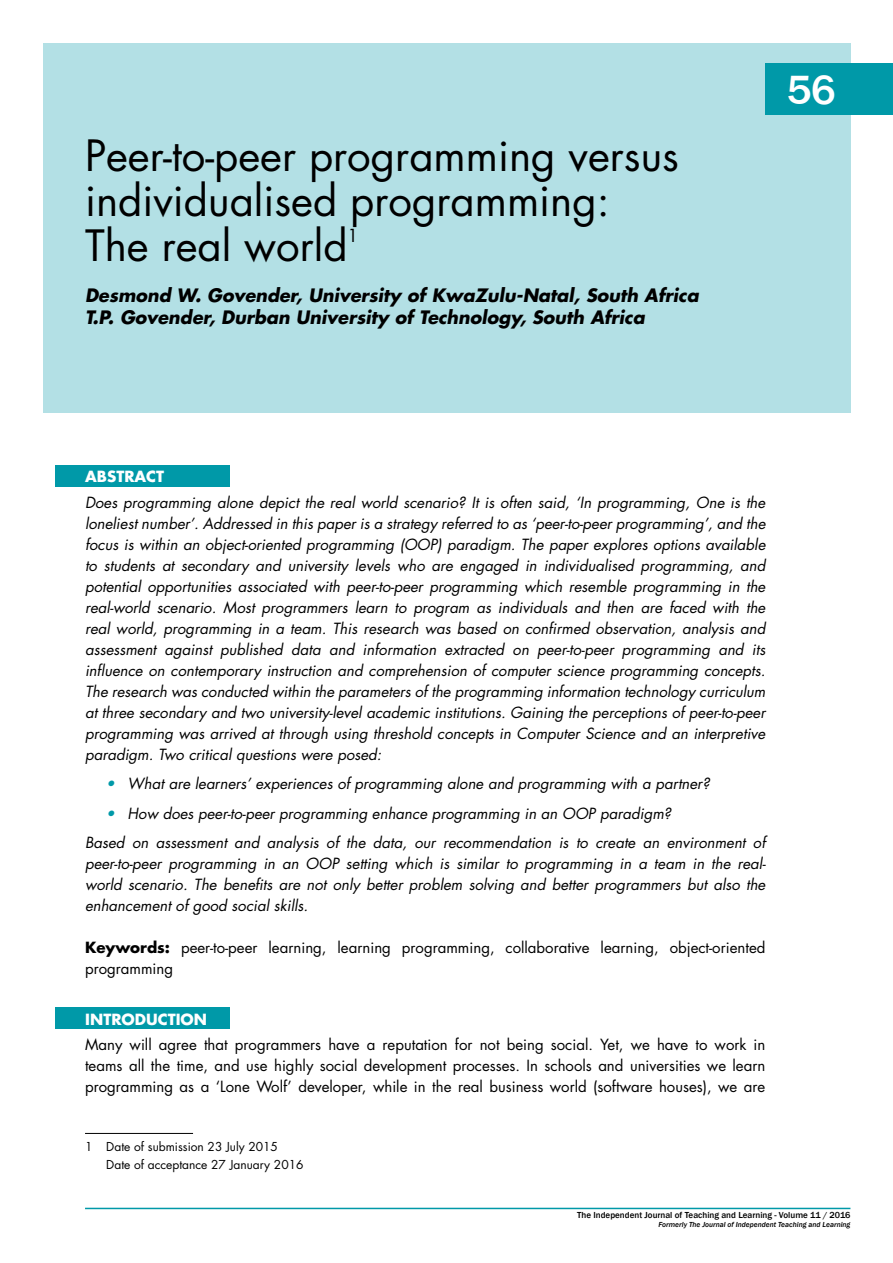
<style>
.page{position:relative;width:893px;height:1263px;background:#fff}
.page>*{position:absolute;margin:0;border:0;box-sizing:border-box;transform-origin:0 0}
.t1{font:42px/45px "Futura Std";color:#000}
.t2{font:500 42px "Franklin Gothic";color:#fff}
.t3{font:italic 700 18px/21.8px "Futura Std";color:#000}
.t4{font:17.55px "Futura Std";color:#000}
.t5{font:italic 15px/21px "Futura Std";color:#000;text-align:justify}
.t6{font:15px/21px "Futura Std";color:#000}
.t7{font:700 15px "Futura Std";color:#fff}
.t8{font:12px/18px "Futura Std";color:#000}
.t9{font:500 9px "Franklin Gothic";color:#000}
.t10{font:italic 500 7.5px "Franklin Gothic";color:#000}
.s1{color:#0099a8}
.s2{font-weight:700}
</style>
<div class="page">
<hr style="left:85px;top:1208px;width:765px;height:1px;background:#0099a8">
<div style="left:43px;top:43px;width:807px;height:369px;background:#b3e0e5"></div>
<div style="left:765px;top:64px;width:128px;height:51px;background:#0099a8"></div>
<hr style="left:85px;top:1133px;width:108px;height:1px;background:#000">
<div style="left:55px;top:466px;width:175px;height:21px;background:#0099a8"></div>
<div style="left:55px;top:1008px;width:175px;height:21px;background:#0099a8"></div>
<h1 class="t1" style="left:85px;top:133px;width:595px">Peer-to-peer programming versus individualised programming:<br>The real world</h1>
<p class="t4" style="left:348px;top:224px;width:12px">1</p>
<p class="t3" style="left:85px;top:284px;width:615px">Desmond W. Govender, University of KwaZulu-Natal, South Africa<br>T.P. Govender, Durban University of Technology, South Africa</p>
<h1 class="t2" style="left:787px;top:64px;width:51px">56</h1>
<p class="t7" style="left:85px;top:467px;width:80px">ABSTRACT</p>
<p class="t5" style="left:85px;top:492px;width:682px">Does programming alone depict the real world scenario? It is often said, ‘In programming, One is the loneliest number’. Addressed in this paper is a strategy referred to as ‘peer-to-peer programming’, and the focus is within an object-oriented programming (OOP) paradigm. The paper explores options available to students at secondary and university levels who are engaged in individualised programming, and potential opportunities associated with peer-to-peer programming which resemble programming in the real-world scenario. Most programmers learn to program as individuals and then are faced with the real world, programming in a team. This research was based on confirmed observation, analysis and assessment against published data and information extracted on peer-to-peer programming and its influence on contemporary instruction and comprehension of computer science programming concepts.<br>The research was conducted within the parameters of the programming information technology curriculum at three secondary and two university-level academic institutions. Gaining the perceptions of peer-to-peer programming was arrived at through using threshold concepts in Computer Science and an interpretive paradigm. Two critical questions were posed:</p>
<p class="t5" style="left:106px;top:773px;width:605px"><span class="s1">•</span> What are learners’ experiences of programming alone and programming with a partner?</p>
<p class="t5" style="left:85px;top:799px;width:682px;line-height:29.5px;text-indent:21px"><span class="s1">•</span> How does peer-to-peer programming enhance programming in an OOP paradigm?<br>Based on assessment and analysis of the data, our recommendation is to create an environment of</p>
<p class="t5" style="left:85px;top:853px;width:682px">peer-to-peer programming in an OOP setting which is similar to programming in a team in the real&shy;world scenario. The benefits are not only better problem solving and better programmers but also the enhancement of good social skills.<sup>1</sup></p>
<p class="t6" style="left:85px;top:937px;width:682px"><span class="s2">Keywords:</span> peer-to-peer learning, learning programming, collaborative learning, object-oriented programming</p>
<p class="t7" style="left:85px;top:1009px;width:123px">INTRODUCTION</p>
<p class="t6" style="left:85px;top:1034px;width:682px;text-align:justify">Many will agree that programmers have a reputation for not being social. Yet, we have to work in teams all the time, and use highly social development processes. In schools and universities we learn programming as a ‘Lone Wolf’ developer, while in the real business world (software houses), we are</p>
<p class="t8" style="left:106px;top:1138px;width:199px;text-indent:-21px">1 Date of submission 23 July 2015<br>Date of acceptance 27 January 2016</p>
<p class="t9" style="left:577px;top:1210px;width:275px">The Independent Journal of Teaching and Learning - Volume 11 / 2016</p>
<p class="t10" style="left:659px;top:1220px;width:193px">Formerly The Journal of Independent Teaching and Learning</p>
</div>
